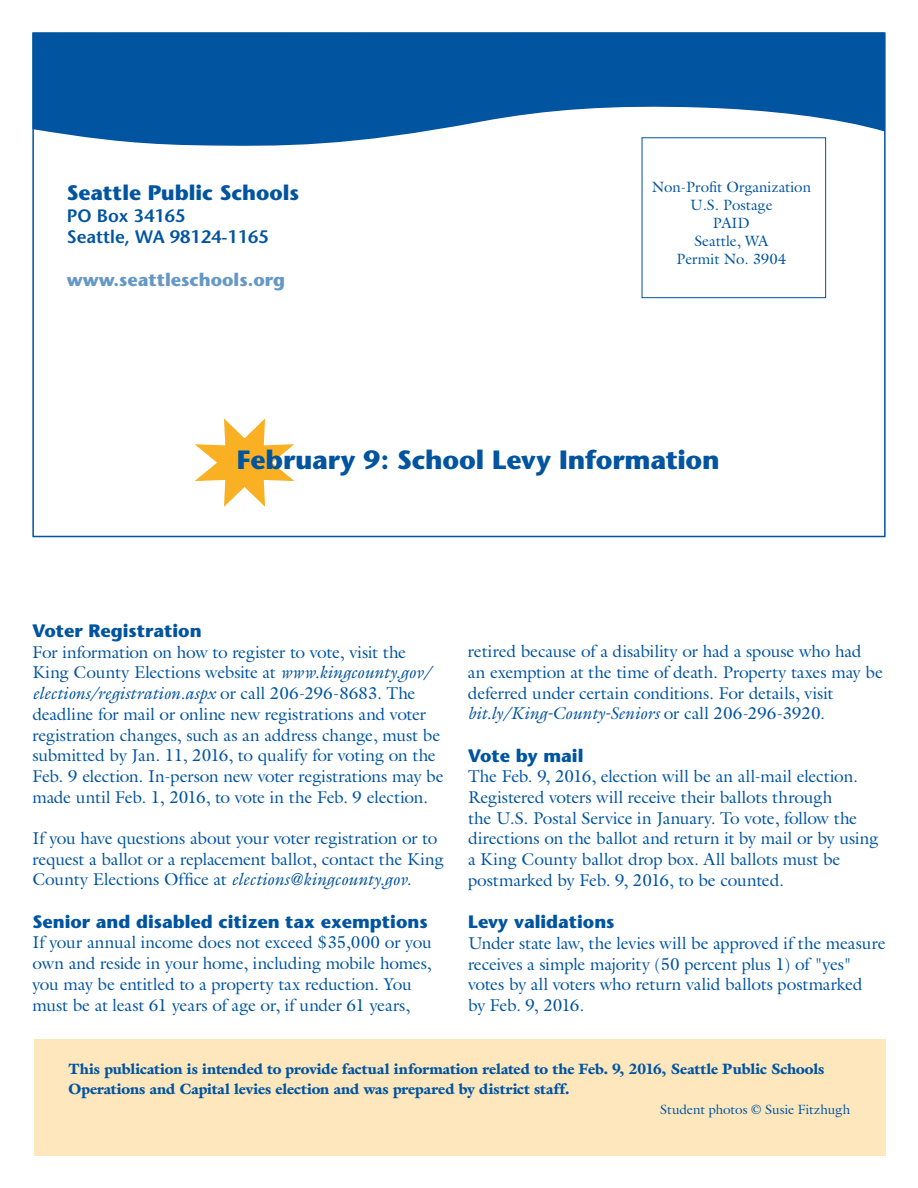
<style>
.page{position:relative;width:918px;height:1188px;background:#fff}
.page>*{position:absolute;margin:0;border:0;box-sizing:border-box;transform-origin:0 0}
.t1{font:700 26.4px "Stone Sans";letter-spacing:-.005em;color:#0054a0}
.t2{font:700 21px "Stone Sans";color:#0054a0}
.t3{font:700 18px "Stone Sans";color:#0054a0}
.t4{font:600 18px "Stone Sans";color:#0054a0}
.t5{font:700 18px "Stone Sans";color:#6698c6}
.t6{font:17.25px/20.7px "Galliard";letter-spacing:-.015em;color:#0054a0}
.t7{font:900 15px/20.2px "Galliard";letter-spacing:-.005em;color:#0054a0}
.t8{font:15px/18px "Galliard";color:#0054a0;text-align:center}
.t9{font:13.5px "Galliard";letter-spacing:-.005em;color:#0054a0}
.s1{font-style:italic}
</style>
<div class="page">
<div style="left:34px;top:1039px;width:852px;height:117px;background:#fee7bd"></div>
<div style="left:642px;top:138px;width:184px;height:160px;border:1px solid #0054a0"></div>
<svg style="left:32px;top:32px;width:854px;height:115px;fill:#0054a0"></svg>
<svg style="left:194px;top:418px;width:101px;height:89px"></svg>
<h3 class="t2" style="left:67px;top:180px;width:234px">Seattle Public Schools</h3>
<h4 class="t4" style="left:67px;top:205px;width:120px">PO Box 34165</h4>
<p class="t8" style="left:652px;top:177px;width:161px">Non-Profit Organization</p>
<p class="t8" style="left:690px;top:195px;width:84px">U.S. Postage</p>
<p class="t8" style="left:713px;top:213px;width:38px">PAID</p>
<p class="t4" style="left:67px;top:226px;width:204px">Seattle, WA 98124-1165</p>
<p class="t8" style="left:676px;top:231px;width:112px">Seattle, WA<br>Permit No. 3904</p>
<p class="t5" style="left:67px;top:269px;width:220px">www.seattleschools.org</p>
<h2 class="t1" style="left:237px;top:444px;width:484px">February 9: School Levy Information</h2>
<p class="t3" style="left:32px;top:620px;width:171px">Voter Registration</p>
<p class="t6" style="left:32px;top:641px;width:413px">For information on how to register to vote, visit the King County Elections website at <span class="s1">www.kingcounty.gov/ elections/registration.aspx</span> or call 206-296-8683. The deadline for mail or online new registrations and voter registration changes, such as an address change, must be submitted by Jan. 11, 2016, to qualify for voting on the Feb. 9 election. In-person new voter registrations may be made until Feb. 1, 2016, to vote in the Feb. 9 election.</p>
<p class="t6" style="left:32px;top:828px;width:413px">If you have questions about your voter registration or to request a ballot or a replacement ballot, contact the King<br>County Elections Office at <span class="s1">elections@kingcounty.gov</span>.</p>
<p class="t3" style="left:32px;top:911px;width:397px">Senior and disabled citizen tax exemptions</p>
<p class="t6" style="left:32px;top:932px;width:401px">If your annual income does not exceed $35,000 or you own and reside in your home, including mobile homes, you may be entitled to a property tax reduction. You must be at least 61 years of age or, if under 61 years,</p>
<p class="t6" style="left:468px;top:641px;width:416px">retired because of a disability or had a spouse who had an exemption at the time of death. Property taxes may be deferred under certain conditions. For details, visit <span class="s1">bit.ly/King-County-Seniors</span> or call 206-296-3920.</p>
<p class="t3" style="left:468px;top:745px;width:117px">Vote by mail</p>
<p class="t6" style="left:468px;top:766px;width:412px">The Feb. 9, 2016, election will be an all-mail election.<br>Registered voters will receive their ballots through<br>the U.S. Postal Service in January. To vote, follow the directions on the ballot and return it by mail or by using a King County ballot drop box. All ballots must be postmarked by Feb. 9, 2016, to be counted.</p>
<p class="t3" style="left:468px;top:911px;width:148px">Levy validations</p>
<p class="t6" style="left:468px;top:932px;width:419px">Under state law, the levies will be approved if the measure receives a simple majority (50 percent plus 1) of "yes" votes by all voters who return valid ballots postmarked<br>by Feb. 9, 2016.</p>
<p class="t7" style="left:68px;top:1059px;width:758px">This publication is intended to provide factual information related to the Feb. 9, 2016, Seattle Public Schools<br>Operations and Capital levies election and was prepared by district staff.</p>
<p class="t9" style="left:660px;top:1101px;width:192px">Student photos © Susie Fitzhugh</p>
</div>
